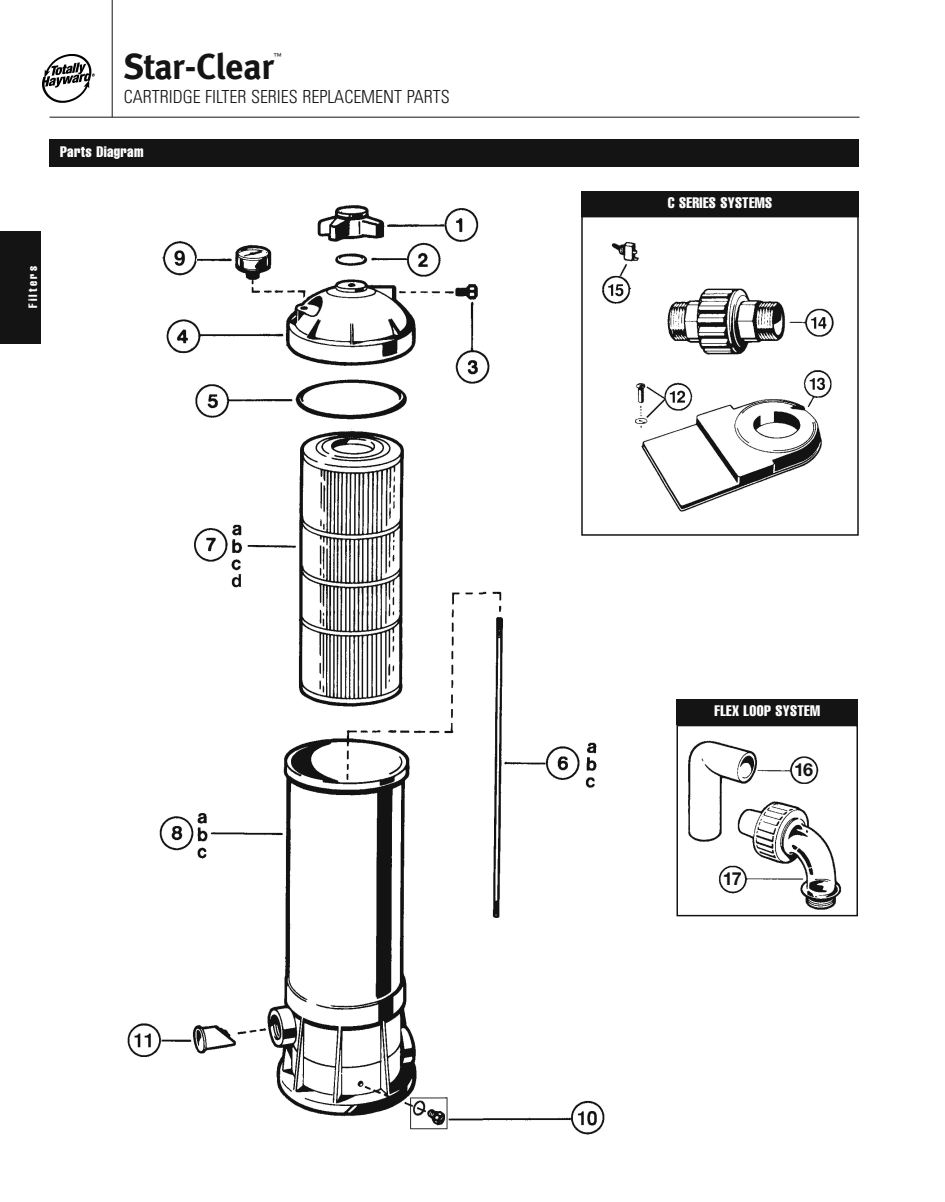
<style>
.page{position:relative;width:945px;height:1202px;background:#fff}
.page>*{position:absolute;margin:0;border:0;box-sizing:border-box;transform-origin:0 0}
.t1{font:700 36px "Meta";color:#141414}
.t2{font:300 condensed 18px "Univers";color:#141414}
.t3{font:700 18px "Helvetica Neue";color:#141414}
.t4{font:extra-condensed 15px "Helvetica";letter-spacing:.025em;color:#fff}
.t5{font:extra-condensed 12px "Helvetica";letter-spacing:.185em;color:#fff}
.t6{font:8.25px "Meta";color:#141414}
</style>
<div class="page">
<img style="left:42px;top:55px;width:53px;height:47px">
<hr style="left:50px;top:117px;width:810px;height:1px;background:#141414">
<hr style="left:112px;top:0;width:1px;height:117px;background:#141414">
<div style="left:0;top:231px;width:40px;height:113px;background:#141414"></div>
<img style="left:127px;top:205px;width:478px;height:930px">
<div style="left:50px;top:140px;width:810px;height:26px;background:#141414"></div>
<div style="left:581px;top:191px;width:278px;height:25px;background:#141414"></div>
<div style="left:676px;top:699px;width:182px;height:25px;background:#141414"></div>
<img style="left:688px;top:740px;width:154px;height:170px">
<div style="left:676px;top:724px;width:182px;height:192px;border:2px solid #141414"></div>
<img style="left:584px;top:219px;width:250px;height:314px">
<div style="left:581px;top:216px;width:278px;height:320px;border:2px solid #141414"></div>
<div style="left:352px;top:1038px;width:17px;height:15px;background:#fff"></div>
<h1 class="t1" style="left:124px;top:52px;width:151px">Star-Clear</h1>
<p class="t6" style="left:274px;top:53px;width:10px">™</p>
<p class="t2" style="left:124px;top:90px;width:328px">CARTRIDGE FILTER SERIES REPLACEMENT PARTS</p>
<p class="t4" style="left:60px;top:147px;width:85px">Parts Diagram</p>
<p class="t5" style="left:28px;top:308px;width:43px;rotate:-90deg">Filters</p>
<p class="t4" style="left:668px;top:197px;width:106px">C SERIES SYSTEMS</p>
<p class="t4" style="left:714px;top:705px;width:107px">FLEX LOOP SYSTEM</p>
<p class="t3" style="left:723px;top:872px;width:20px">17</p>
<p class="t3" style="left:794px;top:763px;width:20px">16</p>
</div>
